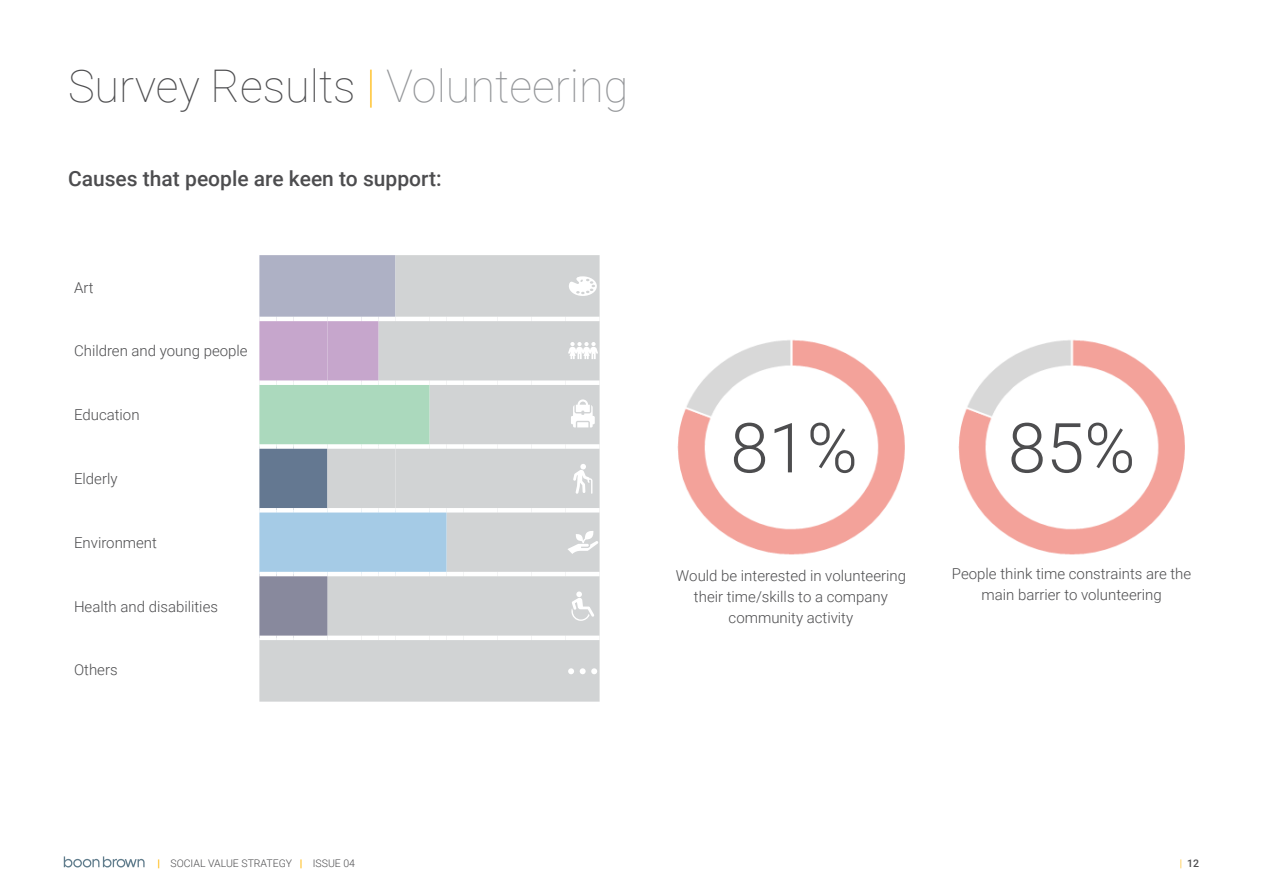
<style>
.page{position:relative;width:1263px;height:893px;background:#fff}
.page>*{position:absolute;margin:0;border:0;box-sizing:border-box;transform-origin:0 0}
.t1{font:300 69px "Roboto";color:#4d4d4f}
.t2{font:100 45px "Roboto";color:#4d4d4f}
.t3{font:500 21px "Roboto";color:#4d4d4f}
.t4{font:300 15px/21px "Roboto";color:#4d4d4f;text-align:center}
.t5{font:300 10.5px "Roboto";color:#4d4d4f}
.t6{font:500 10.5px "Roboto";color:#4d4d4f}
.s1{color:#ffb600}
.s2{color:#939598}
.s3{font-weight:500;color:#ffb600}
.s4{font-weight:300;color:#ffb600}
</style>
<div class="page">
<svg style="left:64px;top:856px;width:81px;height:11px"></svg>
<img style="left:677px;top:339px;width:228px;height:216px">
<img style="left:958px;top:339px;width:227px;height:216px">
<div style="left:446px;top:255px;width:154px;height:189px;background:#d1d3d4"></div>
<div style="left:259px;top:449px;width:341px;height:253px;background:#d1d3d4"></div>
<svg style="left:259px;top:255px;width:187px;height:381px;background:#b4c0c9"></svg>
<hr style="left:259px;top:317px;width:17px;height:4px;background:#fff">
<hr style="left:276px;top:317px;width:17px;height:4px;background:#fff">
<hr style="left:293px;top:317px;width:34px;height:4px;background:#fff">
<hr style="left:327px;top:317px;width:34px;height:4px;background:#fff">
<hr style="left:361px;top:317px;width:17px;height:4px;background:#fff">
<hr style="left:378px;top:317px;width:17px;height:4px;background:#fff">
<hr style="left:395px;top:317px;width:34px;height:4px;background:#fff">
<hr style="left:429px;top:317px;width:17px;height:4px;background:#fff">
<hr style="left:446px;top:317px;width:17px;height:4px;background:#fff">
<hr style="left:463px;top:317px;width:34px;height:4px;background:#fff">
<hr style="left:497px;top:317px;width:34px;height:4px;background:#fff">
<hr style="left:531px;top:317px;width:35px;height:4px;background:#fff">
<hr style="left:566px;top:317px;width:34px;height:4px;background:#fff">
<div style="left:259px;top:380px;width:17px;height:5px;background:#fff"></div>
<div style="left:276px;top:380px;width:17px;height:5px;background:#fff"></div>
<div style="left:293px;top:380px;width:34px;height:5px;background:#fff"></div>
<div style="left:327px;top:380px;width:34px;height:5px;background:#fff"></div>
<div style="left:361px;top:380px;width:17px;height:5px;background:#fff"></div>
<div style="left:378px;top:380px;width:17px;height:5px;background:#fff"></div>
<div style="left:395px;top:380px;width:34px;height:5px;background:#fff"></div>
<div style="left:429px;top:380px;width:17px;height:5px;background:#fff"></div>
<div style="left:446px;top:380px;width:17px;height:5px;background:#fff"></div>
<div style="left:463px;top:380px;width:34px;height:5px;background:#fff"></div>
<div style="left:497px;top:380px;width:34px;height:5px;background:#fff"></div>
<div style="left:531px;top:380px;width:35px;height:5px;background:#fff"></div>
<div style="left:566px;top:380px;width:34px;height:5px;background:#fff"></div>
<div style="left:259px;top:444px;width:17px;height:5px;background:#fff"></div>
<div style="left:276px;top:444px;width:17px;height:5px;background:#fff"></div>
<div style="left:293px;top:444px;width:34px;height:5px;background:#fff"></div>
<div style="left:327px;top:444px;width:34px;height:5px;background:#fff"></div>
<div style="left:361px;top:444px;width:17px;height:5px;background:#fff"></div>
<div style="left:378px;top:444px;width:17px;height:5px;background:#fff"></div>
<div style="left:395px;top:444px;width:34px;height:5px;background:#fff"></div>
<div style="left:429px;top:444px;width:17px;height:5px;background:#fff"></div>
<hr style="left:259px;top:508px;width:17px;height:4px;background:#fff">
<hr style="left:276px;top:508px;width:17px;height:4px;background:#fff">
<hr style="left:293px;top:508px;width:34px;height:4px;background:#fff">
<hr style="left:327px;top:508px;width:34px;height:4px;background:#fff">
<hr style="left:361px;top:508px;width:17px;height:4px;background:#fff">
<hr style="left:378px;top:508px;width:17px;height:4px;background:#fff">
<hr style="left:395px;top:508px;width:34px;height:4px;background:#fff">
<hr style="left:429px;top:508px;width:17px;height:4px;background:#fff">
<hr style="left:446px;top:508px;width:17px;height:4px;background:#fff">
<hr style="left:463px;top:508px;width:34px;height:4px;background:#fff">
<hr style="left:497px;top:508px;width:34px;height:4px;background:#fff">
<hr style="left:531px;top:508px;width:35px;height:4px;background:#fff">
<hr style="left:566px;top:508px;width:34px;height:4px;background:#fff">
<hr style="left:259px;top:572px;width:17px;height:4px;background:#fff">
<hr style="left:276px;top:572px;width:17px;height:4px;background:#fff">
<hr style="left:293px;top:572px;width:34px;height:4px;background:#fff">
<hr style="left:327px;top:572px;width:34px;height:4px;background:#fff">
<hr style="left:361px;top:572px;width:17px;height:4px;background:#fff">
<hr style="left:378px;top:572px;width:17px;height:4px;background:#fff">
<hr style="left:395px;top:572px;width:34px;height:4px;background:#fff">
<hr style="left:429px;top:572px;width:17px;height:4px;background:#fff">
<hr style="left:446px;top:572px;width:17px;height:4px;background:#fff">
<hr style="left:463px;top:572px;width:34px;height:4px;background:#fff">
<hr style="left:497px;top:572px;width:34px;height:4px;background:#fff">
<hr style="left:531px;top:572px;width:35px;height:4px;background:#fff">
<hr style="left:566px;top:572px;width:34px;height:4px;background:#fff">
<hr style="left:259px;top:636px;width:17px;height:4px;background:#fff">
<hr style="left:276px;top:636px;width:17px;height:4px;background:#fff">
<hr style="left:293px;top:636px;width:34px;height:4px;background:#fff">
<hr style="left:327px;top:636px;width:34px;height:4px;background:#fff">
<hr style="left:361px;top:636px;width:17px;height:4px;background:#fff">
<hr style="left:378px;top:636px;width:17px;height:4px;background:#fff">
<hr style="left:395px;top:636px;width:34px;height:4px;background:#fff">
<hr style="left:429px;top:636px;width:17px;height:4px;background:#fff">
<hr style="left:446px;top:636px;width:17px;height:4px;background:#fff">
<hr style="left:463px;top:636px;width:34px;height:4px;background:#fff">
<hr style="left:497px;top:636px;width:34px;height:4px;background:#fff">
<hr style="left:531px;top:636px;width:35px;height:4px;background:#fff">
<hr style="left:566px;top:636px;width:34px;height:4px;background:#fff">
<svg style="left:569px;top:276px;width:28px;height:20px"></svg>
<svg style="left:568px;top:342px;width:30px;height:17px"></svg>
<svg style="left:571px;top:399px;width:24px;height:28px"></svg>
<svg style="left:573px;top:464px;width:19px;height:30px"></svg>
<svg style="left:567px;top:530px;width:31px;height:24px"></svg>
<svg style="left:571px;top:591px;width:23px;height:30px"></svg>
<svg style="left:568px;top:668px;width:6px;height:6px"></svg>
<svg style="left:580px;top:668px;width:17px;height:6px"></svg>
<h2 class="t2" style="left:68px;top:54px;width:562px">Survey Results <span class="s1">|</span> <span class="s2">Volunteering</span></h2>
<h3 class="t3" style="left:68px;top:164px;width:375px">Causes that people are keen to support:</h3>
<p class="t4" style="left:74px;top:276px;width:21px">Art</p>
<p class="t4" style="left:74px;top:340px;width:175px">Children and young people</p>
<p class="t4" style="left:74px;top:404px;width:67px">Education</p>
<p class="t4" style="left:74px;top:468px;width:45px">Elderly</p>
<p class="t4" style="left:74px;top:531px;width:84px">Environment</p>
<p class="t4" style="left:74px;top:595px;width:145px">Health and disabilities</p>
<p class="t4" style="left:74px;top:659px;width:45px">Others</p>
<h1 class="t1" style="left:730px;top:399px;width:129px">81%</h1>
<h1 class="t1" style="left:1008px;top:399px;width:129px">85%</h1>
<p class="t4" style="left:676px;top:565px;width:232px">Would be interested in volunteering their time/skills to a company community activity</p>
<p class="t4" style="left:952px;top:563px;width:241px">People think time constraints are the main barrier to volunteering</p>
<p class="t5" style="left:158px;top:856px;width:199px"><span class="s3">|</span> SOCIAL VALUE STRATEGY <span class="s3">|</span> ISSUE 04</p>
<p class="t6" style="left:1180px;top:856px;width:21px"><span class="s4">|</span> 12</p>
</div>
